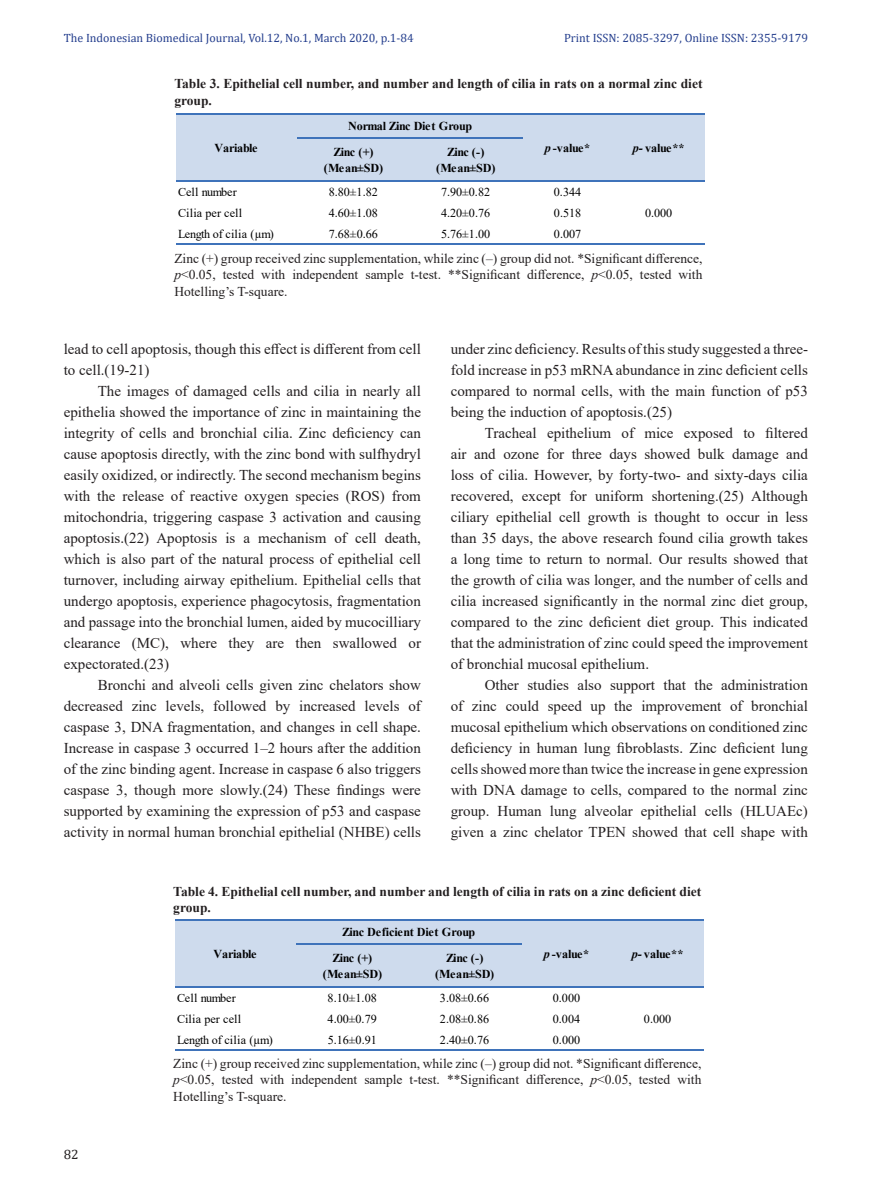
<style>
.page{position:relative;width:893px;height:1191px;background:#fff}
.page>*{position:absolute;margin:0;border:0;box-sizing:border-box;transform-origin:0 0}
.Body_Text{font:15px/21px "Times New Roman";color:#231f20;text-align:justify}
.Figure_Legend{font:13.5px/16.5px "Times New Roman";color:#231f20;text-align:justify}
.Figure_Legend-2{font:700 13.5px/16.5px "Times New Roman";color:#231f20}
.t1{font:13.5px "Cambria";color:#231f20}
.t2{font:12.15px "Times New Roman";color:#000001}
.t3{font:700 12.15px/15.8px "Times New Roman";letter-spacing:-.025em;color:#000001;text-align:center}
.t4{font:12px "Cambria";color:#253f8e}
.s1{font-style:italic}
</style>
<div class="page">
<div style="left:176px;top:114px;width:528px;height:67px;background:#cedbed"></div>
<hr style="left:176px;top:113px;width:528px;height:2px;background:#3f73ba">
<hr style="left:297px;top:138px;width:225px;height:1px;background:#3f73ba">
<hr style="left:176px;top:180px;width:528px;height:1px;background:#3f73ba">
<hr style="left:176px;top:243px;width:528px;height:2px;background:#3f73ba">
<div style="left:175px;top:920px;width:528px;height:67px;background:#cedbed"></div>
<hr style="left:175px;top:919px;width:528px;height:1px;background:#3f73ba">
<hr style="left:296px;top:943px;width:225px;height:2px;background:#3f73ba">
<hr style="left:175px;top:986px;width:528px;height:1px;background:#3f73ba">
<hr style="left:175px;top:1049px;width:528px;height:2px;background:#3f73ba">
<p class="t4" style="left:64px;top:31px;width:351px">The Indonesian Biomedical Journal, Vol.12, No.1, March 2020, p.1-84</p>
<p class="t4" style="left:564px;top:31px;width:245px">Print ISSN: 2085-3297, Online ISSN: 2355-9179</p>
<p class="Figure_Legend-2" style="left:174px;top:75px;width:530px">Table 3. Epithelial cell number, and number and length of cilia in rats on a normal zinc diet group.</p>
<p class="t3" style="left:215px;top:139px;width:45px">Variable</p>
<p class="t3" style="left:348px;top:118px;width:125px">Normal Zinc Diet Group</p>
<p class="t3" style="left:324px;top:144px;width:61px">Zinc (+) (Mean±SD)</p>
<p class="t3" style="left:436px;top:144px;width:61px">Zinc (-) (Mean±SD)</p>
<p class="t3" style="left:545px;top:139px;width:47px"><span class="s1">p</span> -value*</p>
<p class="t3" style="left:633px;top:139px;width:53px"><span class="s1">p-</span> value**</p>
<p class="t2" style="left:178px;top:183px;width:60px">Cell number</p>
<p class="t2" style="left:329px;top:183px;width:51px">8.80±1.82</p>
<p class="t2" style="left:441px;top:183px;width:51px">7.90±0.82</p>
<p class="t2" style="left:554px;top:183px;width:29px">0.344</p>
<p class="t2" style="left:178px;top:204px;width:66px">Cilia per cell</p>
<p class="t2" style="left:329px;top:204px;width:51px">4.60±1.08</p>
<p class="t2" style="left:441px;top:204px;width:51px">4.20±0.76</p>
<p class="t2" style="left:554px;top:204px;width:29px">0.518</p>
<p class="t2" style="left:178px;top:225px;width:97px">Length of cilia (µm)</p>
<p class="t2" style="left:329px;top:225px;width:51px">7.68±0.66</p>
<p class="t2" style="left:441px;top:225px;width:51px">5.76±1.00</p>
<p class="t2" style="left:554px;top:225px;width:29px">0.007</p>
<p class="t2" style="left:645px;top:204px;width:29px">0.000</p>
<p class="Figure_Legend" style="left:174px;top:249px;width:530px">Zinc (+) group received zinc supplementation, while zinc (–) group did not. *Significant difference, <span class="s1">p</span>&lt;0.05, tested with independent sample t-test. **Significant difference, <span class="s1">p</span>&lt;0.05, tested with Hotelling’s T-square.</p>
<p class="Body_Text" style="left:64px;top:338px;width:359px">lead to cell apoptosis, though this effect is different from cell to cell.(19-21)</p>
<p class="Body_Text" style="left:64px;top:380px;width:359px;text-indent:34px">The images of damaged cells and cilia in nearly all epithelia showed the importance of zinc in maintaining the integrity of cells and bronchial cilia. Zinc deficiency can cause apoptosis directly, with the zinc bond with sulfhydryl easily oxidized, or indirectly. The second mechanism begins with the release of reactive oxygen species (ROS) from mitochondria, triggering caspase 3 activation and causing apoptosis.(22) Apoptosis is a mechanism of cell death, which is also part of the natural process of epithelial cell turnover, including airway epithelium. Epithelial cells that undergo apoptosis, experience phagocytosis, fragmentation and passage into the bronchial lumen, aided by mucocilliary clearance (MC), where they are then swallowed or expectorated.(23)</p>
<p class="Body_Text" style="left:64px;top:674px;width:359px;text-indent:34px">Bronchi and alveoli cells given zinc chelators show decreased zinc levels, followed by increased levels of caspase 3, DNA fragmentation, and changes in cell shape.<br>Increase in caspase 3 occurred 1–2 hours after the addition of the zinc binding agent. Increase in caspase 6 also triggers caspase 3, though more slowly.(24) These findings were supported by examining the expression of p53 and caspase activity in normal human bronchial epithelial (NHBE) cells</p>
<p class="Body_Text" style="left:451px;top:338px;width:359px">under zinc deficiency. Results of this study suggested a three&shy;fold increase in p53 mRNA abundance in zinc deficient cells compared to normal cells, with the main function of p53 being the induction of apoptosis.(25)</p>
<p class="Body_Text" style="left:451px;top:422px;width:359px;text-indent:34px">Tracheal epithelium of mice exposed to filtered air and ozone for three days showed bulk damage and loss of cilia. However, by forty-two- and sixty-days cilia recovered, except for uniform shortening.(25) Although ciliary epithelial cell growth is thought to occur in less than 35 days, the above research found cilia growth takes a long time to return to normal. Our results showed that the growth of cilia was longer, and the number of cells and cilia increased significantly in the normal zinc diet group, compared to the zinc deficient diet group. This indicated that the administration of zinc could speed the improvement of bronchial mucosal epithelium.</p>
<p class="Body_Text" style="left:451px;top:674px;width:359px;text-indent:34px">Other studies also support that the administration of zinc could speed up the improvement of bronchial mucosal epithelium which observations on conditioned zinc deficiency in human lung fibroblasts. Zinc deficient lung cells showed more than twice the increase in gene expression with DNA damage to cells, compared to the normal zinc group. Human lung alveolar epithelial cells (HLUAEc) given a zinc chelator TPEN showed that cell shape with</p>
<p class="Figure_Legend-2" style="left:173px;top:882px;width:530px">Table 4. Epithelial cell number, and number and length of cilia in rats on a zinc deficient diet group.</p>
<p class="t3" style="left:214px;top:945px;width:45px">Variable</p>
<p class="t3" style="left:342px;top:924px;width:135px">Zinc Deficient Diet Group</p>
<p class="t3" style="left:323px;top:950px;width:61px">Zinc (+) (Mean±SD)</p>
<p class="t3" style="left:435px;top:950px;width:61px">Zinc (-) (Mean±SD)</p>
<p class="t3" style="left:544px;top:945px;width:47px"><span class="s1">p</span> -value*</p>
<p class="t3" style="left:632px;top:945px;width:53px"><span class="s1">p-</span> value**</p>
<p class="t1" style="left:64px;top:1146px;width:16px">82</p>
<p class="t2" style="left:177px;top:989px;width:60px">Cell number</p>
<p class="t2" style="left:328px;top:989px;width:51px">8.10±1.08</p>
<p class="t2" style="left:440px;top:989px;width:51px">3.08±0.66</p>
<p class="t2" style="left:553px;top:989px;width:29px">0.000</p>
<p class="t2" style="left:177px;top:1010px;width:66px">Cilia per cell</p>
<p class="t2" style="left:328px;top:1010px;width:51px">4.00±0.79</p>
<p class="t2" style="left:440px;top:1010px;width:51px">2.08±0.86</p>
<p class="t2" style="left:553px;top:1010px;width:29px">0.004</p>
<p class="t2" style="left:177px;top:1031px;width:97px">Length of cilia (µm)</p>
<p class="t2" style="left:328px;top:1031px;width:51px">5.16±0.91</p>
<p class="t2" style="left:440px;top:1031px;width:51px">2.40±0.76</p>
<p class="t2" style="left:553px;top:1031px;width:29px">0.000</p>
<p class="t2" style="left:644px;top:1010px;width:29px">0.000</p>
<p class="Figure_Legend" style="left:173px;top:1054px;width:530px">Zinc (+) group received zinc supplementation, while zinc (–) group did not. *Significant difference, <span class="s1">p</span>&lt;0.05, tested with independent sample t-test. **Significant difference, <span class="s1">p</span>&lt;0.05, tested with Hotelling’s T-square.</p>
</div>
